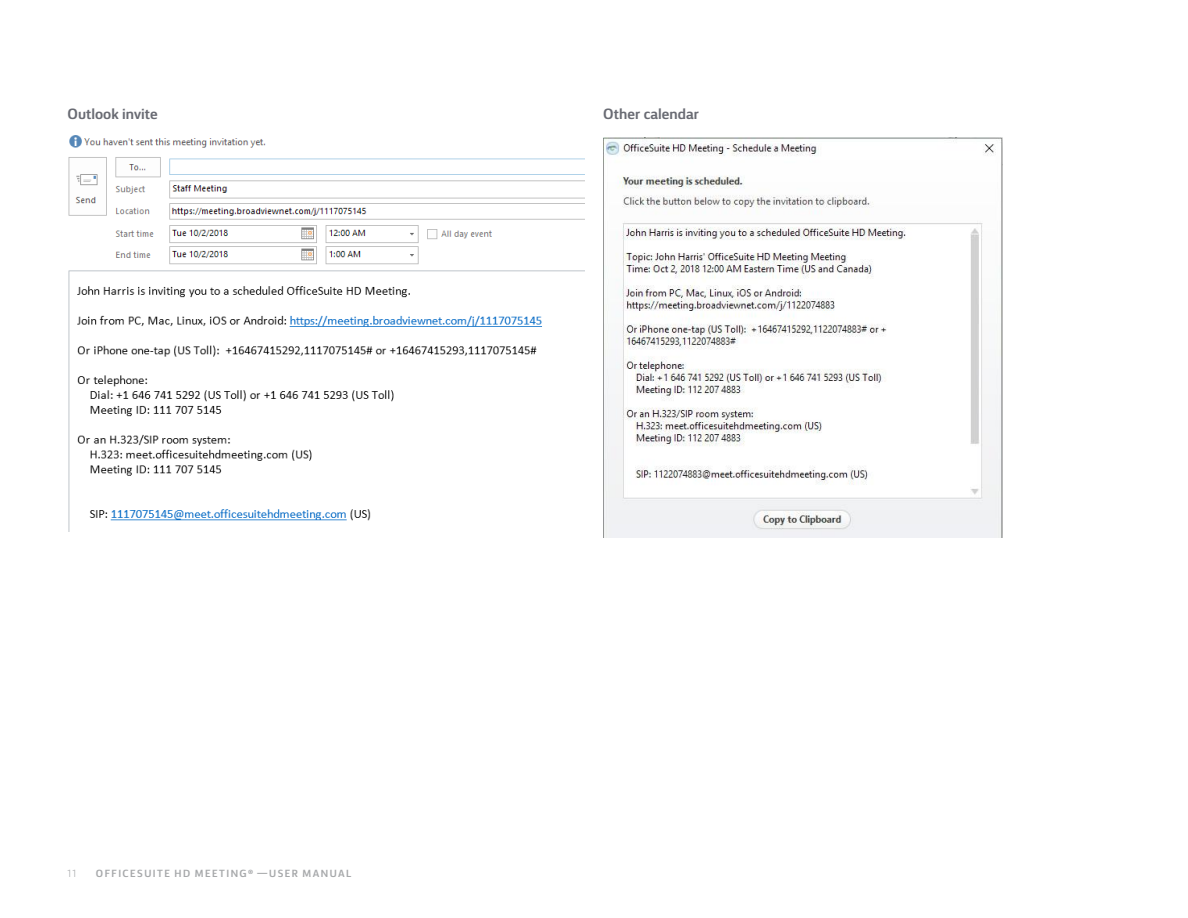
<style>
.page{position:relative;width:1188px;height:918px;background:#fff}
.page>*{position:absolute;margin:0;border:0;box-sizing:border-box;transform-origin:0 0}
.t1{font:700 15px "FS Silas Sans";color:#696b73}
.t2{font:700 10.5px "FS Silas Sans";letter-spacing:.135em;color:#a7a9ab}
.t3{font:300 10.5px "FS Silas Sans";color:#a7a9ab}
</style>
<div class="page">
<img style="left:68px;top:135px;width:517px;height:396px">
<img style="left:603px;top:138px;width:399px;height:400px">
<h1 class="t1" style="left:68px;top:101px;width:92px">Outlook invite</h1>
<h1 class="t1" style="left:603px;top:101px;width:97px">Other calendar</h1>
<p class="t3" style="left:68px;top:866px;width:10px">11</p>
<p class="t2" style="left:96px;top:865px;width:257px">OFFICESUITE HD MEETING<sup>®</sup> —USER MANUAL</p>
</div>
